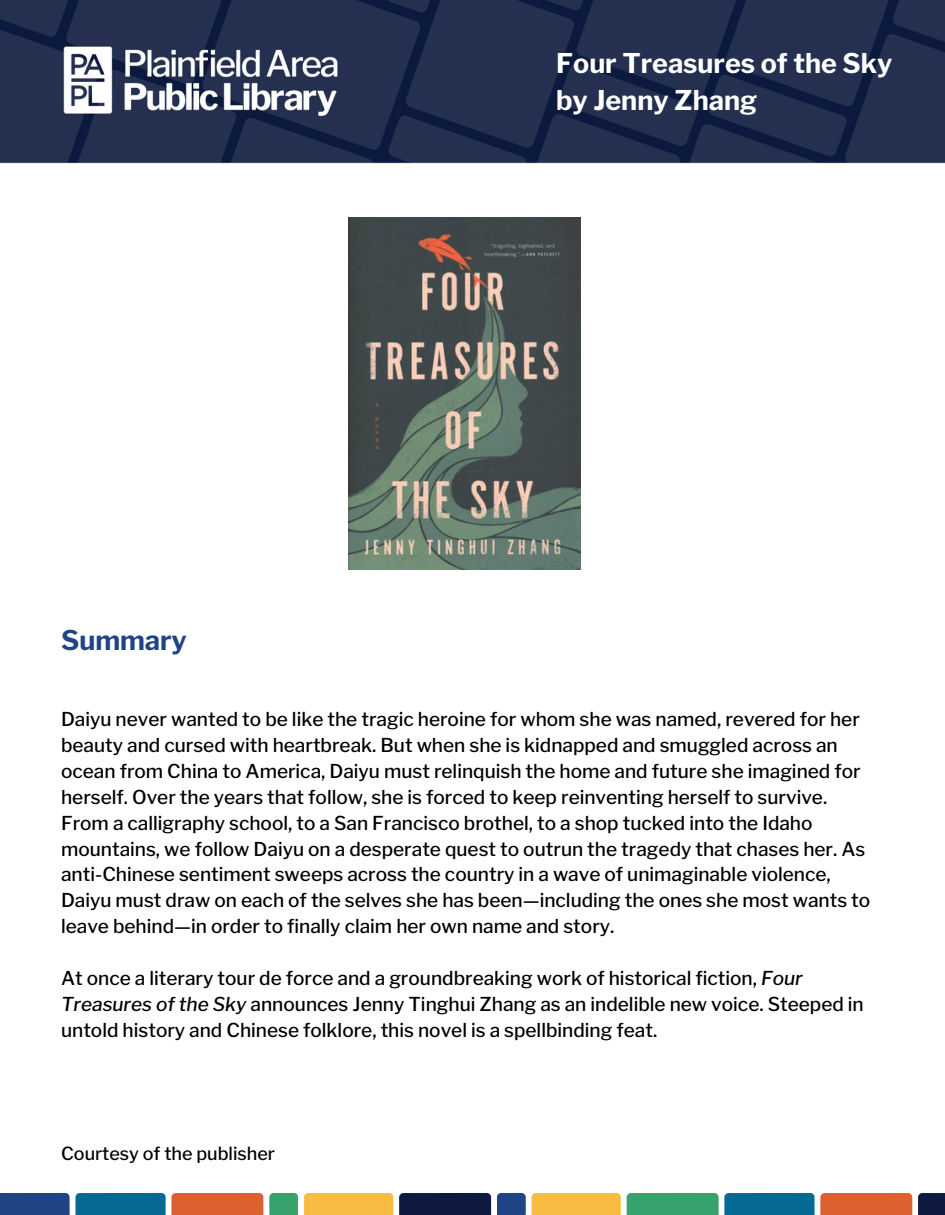
<style>
.page{position:relative;width:945px;height:1215px;background:#fff}
.page>*{position:absolute;margin:0;border:0;box-sizing:border-box;transform-origin:0 0}
.t1{font:700 27px "Libre Franklin";color:#fff}
.t2{font:700 27px "Libre Franklin";color:#204485}
.t3{font:500 19.05px/25.8px "Libre Franklin";color:#000}
.t4{font:500 18px "Libre Franklin";color:#000}
.s1{font-style:italic}
</style>
<div class="page">
<img style="left:0;top:0;width:945px;height:163px">
<svg style="left:0;top:1193px;width:263px;height:22px;background:#626372"></svg>
<svg style="left:269px;top:1193px;width:29px;height:22px"></svg>
<div style="left:304px;top:1193px;width:89px;height:22px;background:#f8bc42"></div>
<div style="left:399px;top:1193px;width:92px;height:22px;background:#0d193e"></div>
<svg style="left:497px;top:1193px;width:29px;height:22px"></svg>
<div style="left:532px;top:1193px;width:89px;height:22px;background:#f8bc42"></div>
<svg style="left:627px;top:1193px;width:285px;height:22px;background:#657f6b"></svg>
<div style="left:918px;top:1193px;width:27px;height:22px;background:#0d193e"></div>
<img style="left:349px;top:218px;width:231px;height:352px">
<p class="t2" style="left:61px;top:624px;width:127px">Summary</p>
<p class="t1" style="left:556px;top:47px;width:338px">Four Treasures of the Sky</p>
<p class="t1" style="left:556px;top:84px;width:203px">by Jenny Zhang</p>
<p class="t3" style="left:61px;top:706px;width:811px">Daiyu never wanted to be like the tragic heroine for whom she was named, revered for her beauty and cursed with heartbreak. But when she is kidnapped and smuggled across an ocean from China to America, Daiyu must relinquish the home and future she imagined for herself. Over the years that follow, she is forced to keep reinventing herself to survive.<br>From a calligraphy school, to a San Francisco brothel, to a shop tucked into the Idaho mountains, we follow Daiyu on a desperate quest to outrun the tragedy that chases her. As anti-Chinese sentiment sweeps across the country in a wave of unimaginable violence, Daiyu must draw on each of the selves she has been—including the ones she most wants to leave behind—in order to finally claim her own name and story.</p>
<p class="t3" style="left:61px;top:965px;width:804px">At once a literary tour de force and a groundbreaking work of historical fiction, <span class="s1">Four<br>Treasures of the Sky</span> announces Jenny Tinghui Zhang as an indelible new voice. Steeped in untold history and Chinese folklore, this novel is a spellbinding feat.</p>
<p class="t4" style="left:61px;top:1142px;width:216px">Courtesy of the publisher</p>
</div>
